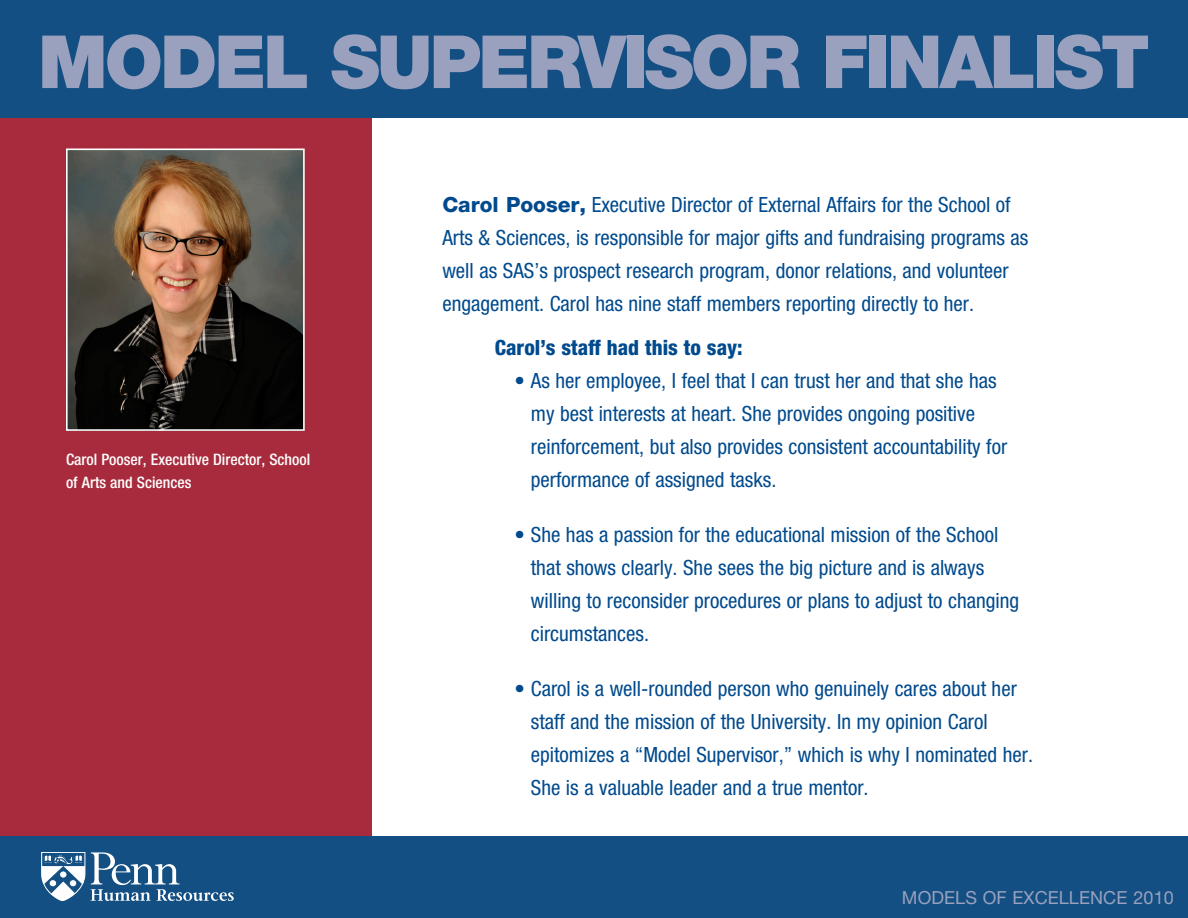
<style>
.page{position:relative;width:1188px;height:918px;background:#fff}
.page>*{position:absolute;margin:0;border:0;box-sizing:border-box;transform-origin:0 0}
.t1{font:900 73.5px "Helvetica Neue";letter-spacing:-.04em;color:#99a1bf}
.t2{font:condensed 21px/33px "Helvetica Neue";color:#004a8d}
.t3{font:800 condensed 21px "Helvetica Neue";color:#004a8d}
.t4{font:18px "Helvetica Neue";letter-spacing:.005em;color:#99a1bf}
.t5{font:500 condensed 15.75px/22.5px "Helvetica Neue";color:#fff}
.s1{font-weight:800;font-stretch:normal}
</style>
<div class="page">
<div style="left:0;top:113px;width:372px;height:791px;background:#a82b3d"></div>
<div style="left:0;top:0;width:1188px;height:117px;background:#134f82"></div>
<div style="left:0;top:836px;width:1188px;height:82px;background:#134f82"></div>
<svg style="left:41px;top:852px;width:193px;height:49px"></svg>
<img style="left:69px;top:152px;width:233px;height:276px">
<div style="left:66px;top:149px;width:239px;height:282px;border:2px solid #fff"></div>
<p class="t1" style="left:38px;top:18px;width:1113px">MODEL SUPERVISOR FINALIST</p>
<p class="t5" style="left:66px;top:448px;width:246px">Carol Pooser, Executive Director, School of Arts and Sciences</p>
<p class="t2" style="left:442px;top:188px;width:588px"><span class="s1">Carol Pooser,</span> Executive Director of External Affairs for the School of Arts &amp; Sciences, is responsible for major gifts and fundraising programs as well as SAS’s prospect research program, donor relations, and volunteer engagement. Carol has nine staff members reporting directly to her.</p>
<p class="t3" style="left:495px;top:335px;width:249px">Carol’s staff had this to say:</p>
<p class="t2" style="left:531px;top:364px;width:478px;text-indent:-16px">• As her employee, I feel that I can trust her and that she has my best interests at heart. She provides ongoing positive reinforcement, but also provides consistent accountability for performance of assigned tasks.</p>
<p class="t2" style="left:531px;top:518px;width:490px;text-indent:-16px">• She has a passion for the educational mission of the School that shows clearly. She sees the big picture and is always willing to reconsider procedures or plans to adjust to changing circumstances.</p>
<p class="t2" style="left:531px;top:671px;width:504px;text-indent:-16px">• Carol is a well-rounded person who genuinely cares about her staff and the mission of the University. In my opinion Carol epitomizes a “Model Supervisor,” which is why I nominated her.<br>She is a valuable leader and a true mentor.</p>
<p class="t4" style="left:902px;top:887px;width:273px">MODELS OF EXCELLENCE 2010</p>
</div>
